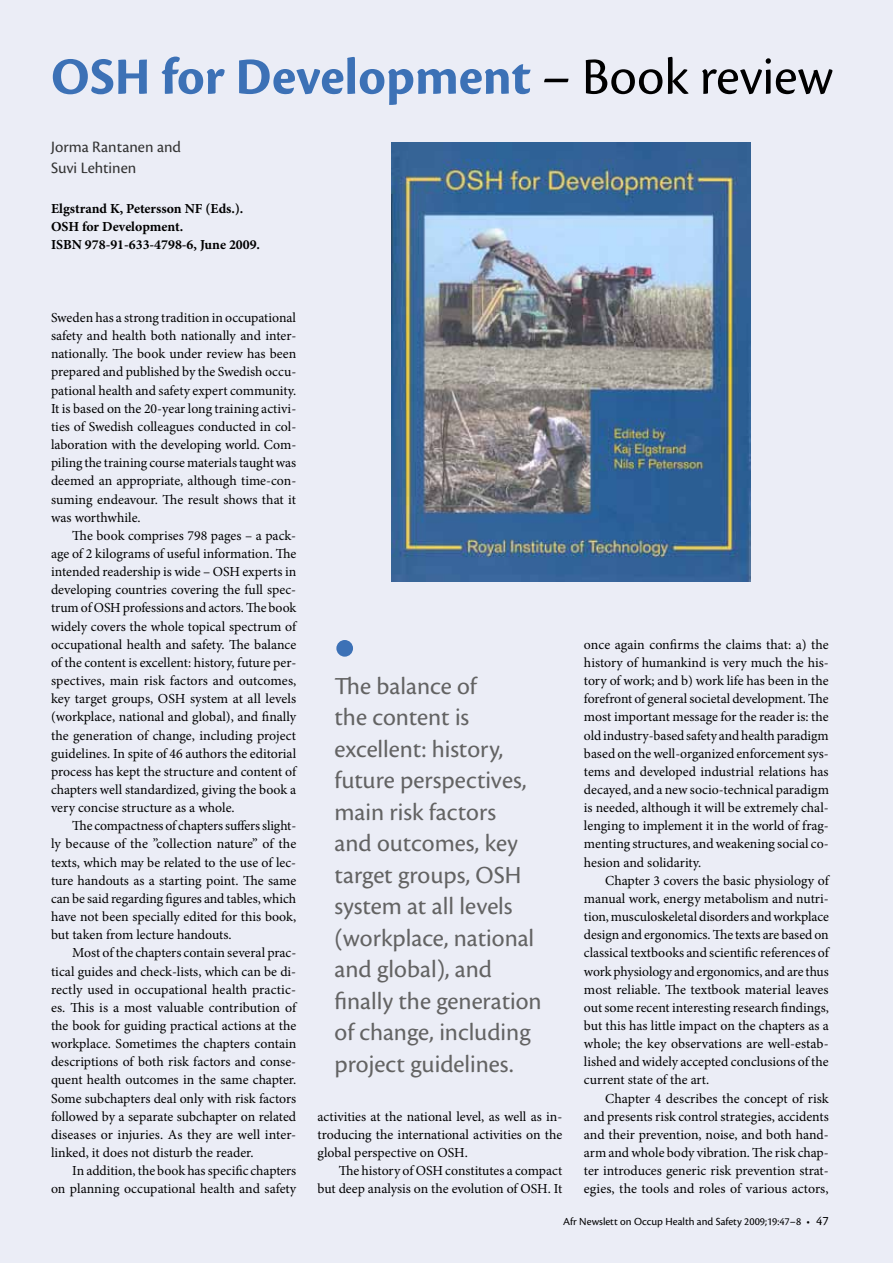
<style>
.page{position:relative;width:893px;height:1263px;background:#ebedf6}
.page>*{position:absolute;margin:0;border:0;box-sizing:border-box;transform-origin:0 0}
.t1{font:700 54px "Cronos Pro";letter-spacing:-.005em;color:#3c71b6}
.t2{font:25.5px/31.5px "Cronos Pro";color:#636363}
.t3{font:16.5px/21px "Cronos Pro";color:#333}
.t4{font:13.8px/18.1px "Minion Pro";color:#000;text-align:justify}
.t5{font:700 13.8px/18.1px "Minion Pro";color:#000}
.t6{font:11.25px "Cronos Pro";color:#000}
.s1{font-weight:400;color:#000}
.s2{font-size:13.5px}
</style>
<div class="page">
<img style="left:392px;top:142px;width:358px;height:439px">
<div style="left:336px;top:640px;width:17px;height:17px;background:#3c71b6;border-radius:50%"></div>
<h1 class="t1" style="left:51px;top:46px;width:784px">OSH for Development <span class="s1">– Book review</span></h1>
<p class="t3" style="left:51px;top:136px;width:132px">Jorma Rantanen and<br>Suvi Lehtinen</p>
<p class="t5" style="left:51px;top:199px;width:211px">Elgstrand K, Petersson NF (Eds.).<br>OSH for Development.<br>ISBN 978-91-633-4798-6, June 2009.</p>
<p class="t4" style="left:51px;top:309px;width:247px">Sweden has a strong tradition in occupational safety and health both nationally and inter&shy;nationally. The book under review has been prepared and published by the Swedish occu&shy;pational health and safety expert community.<br>It is based on the 20-year long training activi&shy;ties of Swedish colleagues conducted in col&shy;laboration with the developing world. Com&shy;piling the training course materials taught was deemed an appropriate, although time-con&shy;suming endeavour. The result shows that it was worthwhile.</p>
<p class="t4" style="left:51px;top:526px;width:247px;text-indent:21px">The book comprises 798 pages – a pack&shy;age of 2 kilograms of useful information. The intended readership is wide – OSH experts in developing countries covering the full spec&shy;trum of OSH professions and actors. The book widely covers the whole topical spectrum of occupational health and safety. The balance of the content is excellent: history, future per&shy;spectives, main risk factors and outcomes, key target groups, OSH system at all levels (workplace, national and global), and finally the generation of change, including project guidelines. In spite of 46 authors the editorial process has kept the structure and content of chapters well standardized, giving the book a very concise structure as a whole.</p>
<p class="t4" style="left:51px;top:817px;width:247px;text-indent:21px">The compactness of chapters suffers slight&shy;ly because of the ”collection nature” of the texts, which may be related to the use of lec&shy;ture handouts as a starting point. The same can be said regarding figures and tables, which have not been specially edited for this book, but taken from lecture handouts.</p>
<p class="t4" style="left:51px;top:944px;width:247px;text-indent:21px">Most of the chapters contain several prac&shy;tical guides and check-lists, which can be di&shy;rectly used in occupational health practic&shy;es. This is a most valuable contribution of the book for guiding practical actions at the workplace. Sometimes the chapters contain descriptions of both risk factors and conse&shy;quent health outcomes in the same chapter.<br>Some subchapters deal only with risk factors followed by a separate subchapter on related diseases or injuries. As they are well inter&shy;linked, it does not disturb the reader.</p>
<p class="t4" style="left:51px;top:1162px;width:247px;text-align:right">In addition, the book has specific chapters<br>on planning occupational health and safety</p>
<p class="t2" style="left:334px;top:670px;width:209px">The balance of<br>the content is excellent: history, future perspectives, main risk factors<br>and outcomes, key target groups, OSH system at all levels (workplace, national and global), and finally the generation of change, including project guidelines.</p>
<p class="t4" style="left:317px;top:1107px;width:246px">activities at the national level, as well as in&shy;troducing the international activities on the global perspective on OSH.</p>
<p class="t4" style="left:317px;top:1162px;width:246px;text-align:right">The history of OSH constitutes a compact but deep analysis on the evolution of OSH. It</p>
<p class="t4" style="left:584px;top:635px;width:246px">once again confirms the claims that: a) the history of humankind is very much the his&shy;tory of work; and b) work life has been in the forefront of general societal development. The most important message for the reader is: the old industry-based safety and health paradigm based on the well-organized enforcement sys&shy;tems and developed industrial relations has decayed, and a new socio-technical paradigm is needed, although it will be extremely chal&shy;lenging to implement it in the world of frag&shy;menting structures, and weakening social co&shy;hesion and solidarity.</p>
<p class="t4" style="left:584px;top:871px;width:246px;text-indent:21px">Chapter 3 covers the basic physiology of manual work, energy metabolism and nutri&shy;tion, musculoskeletal disorders and workplace design and ergonomics. The texts are based on classical textbooks and scientific references of work physiology and ergonomics, and are thus most reliable. The textbook material leaves out some recent interesting research findings, but this has little impact on the chapters as a whole; the key observations are well-estab&shy;lished and widely accepted conclusions of the current state of the art.</p>
<p class="t4" style="left:584px;top:1089px;width:246px;text-indent:21px">Chapter 4 describes the concept of risk and presents risk control strategies, accidents and their prevention, noise, and both hand&shy;arm and whole body vibration. The risk chap&shy;ter introduces generic risk prevention strat&shy;egies, the tools and roles of various actors,</p>
<p class="t6" style="left:563px;top:1214px;width:267px">Afr Newslett on Occup Health and Safety 2009;19:47–8 • <span class="s2">47</span></p>
</div>
